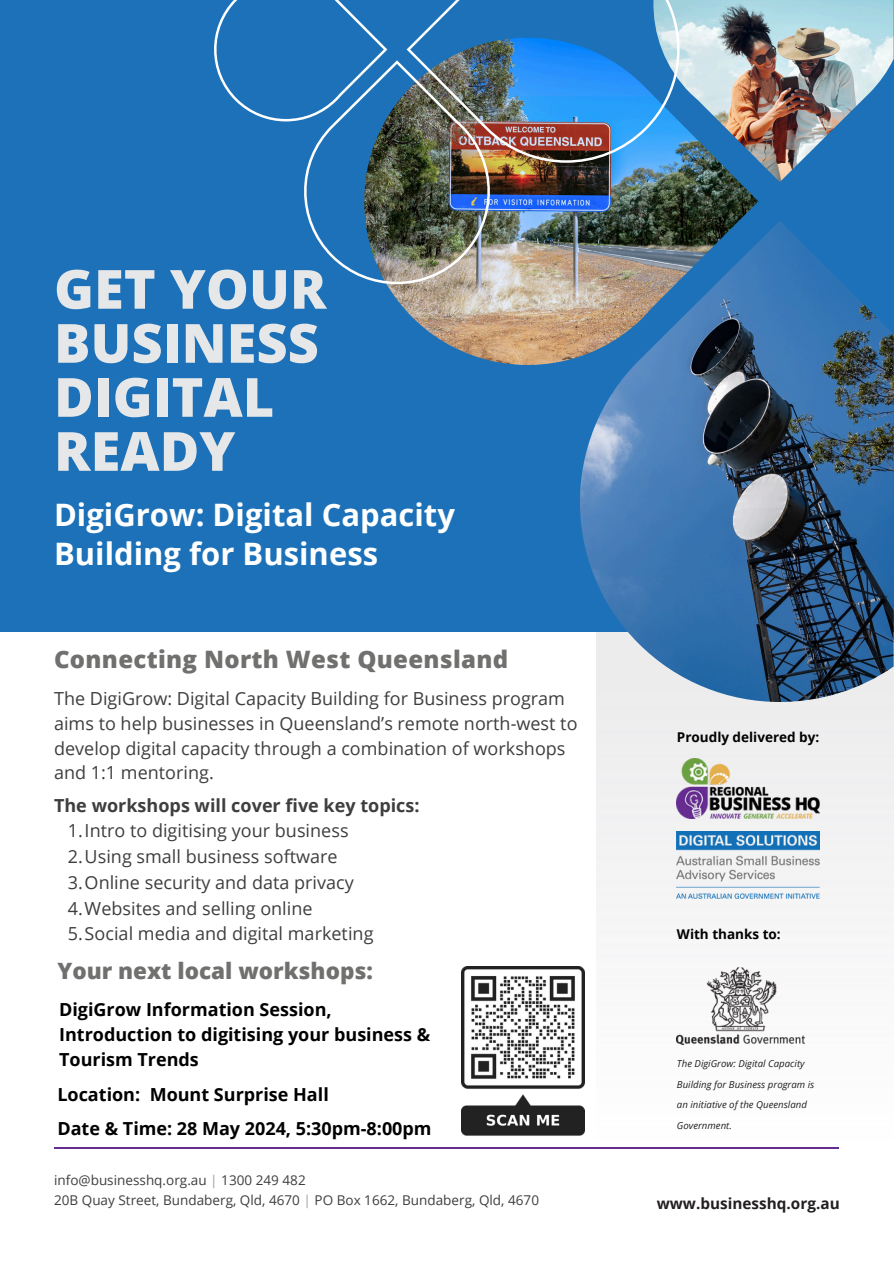
<style>
.page{position:relative;width:894px;height:1264px;background:#fff}
.page>*{position:absolute;margin:0;border:0;box-sizing:border-box;transform-origin:0 0}
.t1{font:800 54px/54px "Open Sans";color:#e6e7e8}
.t2{font:700 30.9px/39.3px "Open Sans";color:#fff}
.t3{font:800 24px "Open Sans";letter-spacing:.015em;color:#70706e}
.t4{font:800 22.5px "Open Sans";color:#70706e}
.t5{font:18px/24.8px "Open Sans";color:#3f3e3f}
.t6{font:700 18px/24.8px "Open Sans";color:#000}
.t7{font:700 18px "Open Sans";color:#3f3e3f}
.t8{font:700 15.3px "Open Sans";color:#231f20}
.t9{font:13.5px "Open Sans";color:#3f3e3f}
.t10{font:700 13.5px "Open Sans";color:#000}
.t11{font:italic 9.6px/20.7px "Open Sans";color:#231f20}
.s1{color:#9d9fa2}
</style>
<div class="page">
<img style="left:596px;top:701px;width:297px;height:448px">
<div style="left:0;top:0;width:893px;height:631px;background:#1c71b8"></div>
<img style="left:579px;top:221px;width:314px;height:480px">
<img style="left:387px;top:182px;width:371px;height:182px">
<img style="left:680px;top:0;width:213px;height:182px">
<hr style="left:55px;top:1146px;width:783px;height:2px;background:#662d91">
<img style="left:214px;top:0;width:466px;height:285px">
<img style="left:676px;top:967px;width:128px;height:77px">
<img style="left:676px;top:758px;width:143px;height:60px">
<img style="left:676px;top:831px;width:143px;height:67px">
<img style="left:461px;top:966px;width:123px;height:170px">
<p class="t1" style="left:54px;top:261px;width:274px">GET YOUR<br>BUSINESS<br>DIGITAL<br>READY</p>
<p class="t2" style="left:54px;top:494px;width:402px">DigiGrow: Digital Capacity<br>Building for Business</p>
<p class="t3" style="left:54px;top:642px;width:455px">Connecting North West Queensland</p>
<p class="t5" style="left:54px;top:685px;width:525px">The DigiGrow: Digital Capacity Building for Business program aims to help businesses in Queensland’s remote north-west to develop digital capacity through a combination of workshops and 1:1 mentoring.</p>
<p class="t7" style="left:54px;top:792px;width:367px">The workshops will cover five key topics:</p>
<p class="t5" style="left:68px;top:817px;width:282px">1.Intro to digitising your business</p>
<p class="t5" style="left:68px;top:843px;width:271px">2.Using small business software</p>
<p class="t5" style="left:68px;top:869px;width:287px">3.Online security and data privacy</p>
<h3 class="t5" style="left:68px;top:895px;width:246px">4.Websites and selling online</h3>
<h5 class="t5" style="left:68px;top:921px;width:307px">5.Social media and digital marketing</h5>
<h4 class="t4" style="left:57px;top:954px;width:317px">Your next local workshops:</h4>
<p class="t6" style="left:59px;top:997px;width:372px">DigiGrow Information Session,<br>Introduction to digitising your business &amp;<br>Tourism Trends</p>
<h4 class="t6" style="left:57px;top:1081px;width:273px">Location: Mount Surprise Hall</h4>
<p class="t6" style="left:57px;top:1115px;width:375px">Date &amp; Time: 28 May 2024, 5:30pm-8:00pm</p>
<p class="t10" style="left:676px;top:727px;width:144px">Proudly delivered by:</p>
<p class="t10" style="left:676px;top:924px;width:105px">With thanks to:</p>
<h3 class="t11" style="left:676px;top:1052px;width:139px">The DigiGrow: Digital Capacity<br>Building for Business program is an initiative of the Queensland<br>Government.</h3>
<h4 class="t9" style="left:54px;top:1170px;width:253px">info@businesshq.org.au <span class="s1">|</span> 1300 249 482</h4>
<p class="t9" style="left:54px;top:1190px;width:486px">20B Quay Street, Bundaberg, Qld, 4670 <span class="s1">|</span> PO Box 1662, Bundaberg, Qld, 4670</p>
<p class="t8" style="left:656px;top:1192px;width:184px">www.businesshq.org.au</p>
</div>
